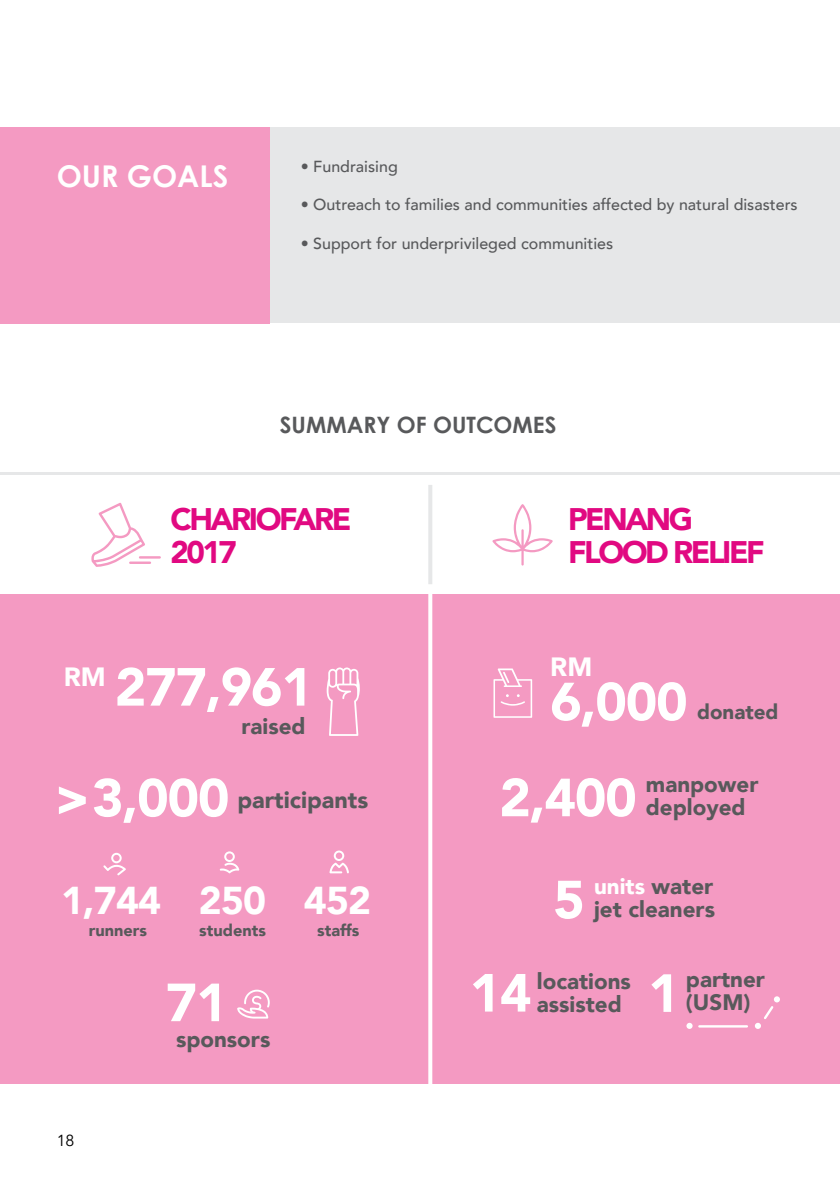
<style>
.page{position:relative;width:840px;height:1191px;background:#fff}
.page>*{position:absolute;margin:0;border:0;box-sizing:border-box;transform-origin:0 0}
.t1{font:900 53px/102px "Avenir";letter-spacing:-.02em;color:#fff;text-align:center}
.t2{font:900 38.8px "Avenir";letter-spacing:-.02em;color:#fff}
.t3{font:900 31.2px/33.4px "Avenir";letter-spacing:-.08em;color:#e10981}
.t4{font:700 30px "Century Gothic";color:#fff}
.t5{font:900 26.4px "Avenir";color:#fff}
.t6{font:900 23.4px "Avenir";color:#58595b}
.t7{font:700 22.6px "Century Gothic";color:#58595b}
.t8{font:900 22.4px/22.8px "Avenir";color:#58595b}
.t9{font:900 20.6px "Avenir";color:#58595b}
.t10{font:900 16.4px "Avenir";color:#58595b}
.t11{font:500 16px "Avenir";color:#58595b}
.t12{font:16px "Avenir";color:#000}
.s1{color:#fff}
</style>
<div class="page">
<div style="left:0;top:594px;width:839px;height:489px;background:#f49ac2"></div>
<div style="left:0;top:127px;width:839px;height:195px;background:#e6e7e8"></div>
<div style="left:0;top:127px;width:269px;height:196px;background:#f49ac2"></div>
<svg style="left:428px;top:594px;width:4px;height:490px;background:#fef7fa"></svg>
<hr style="left:428px;top:485px;width:4px;height:99px;background:#e6e7e8">
<hr style="left:0;top:473px;width:839px;height:2px;background:#e6e7e8">
<div style="left:686px;top:1022px;width:6px;height:7px;background:#fff;border-radius:50%"></div>
<svg style="left:326px;top:667px;width:33px;height:69px"></svg>
<svg style="left:219px;top:851px;width:20px;height:22px"></svg>
<svg style="left:329px;top:850px;width:20px;height:23px"></svg>
<svg style="left:103px;top:852px;width:23px;height:23px"></svg>
<svg style="left:237px;top:989px;width:32px;height:29px"></svg>
<svg style="left:493px;top:668px;width:39px;height:50px"></svg>
<svg style="left:91px;top:503px;width:54px;height:64px"></svg>
<hr style="left:129px;top:561px;width:22px;height:3px;background:#f49ac2">
<hr style="left:139px;top:556px;width:22px;height:2px;background:#f49ac2">
<svg style="left:492px;top:504px;width:60px;height:61px"></svg>
<hr style="left:699px;top:1025px;width:47px;height:2px;background:#fff">
<svg style="left:754px;top:1022px;width:6px;height:7px"></svg>
<svg style="left:764px;top:996px;width:15px;height:23px"></svg>
<h3 class="t4" style="left:57px;top:157px;width:173px">OUR GOALS</h3>
<p class="t11" style="left:300px;top:153px;width:98px">• Fundraising</p>
<p class="t11" style="left:300px;top:191px;width:498px">• Outreach to families and communities affected by natural disasters</p>
<p class="t11" style="left:300px;top:229px;width:314px">• Support for underprivileged communities</p>
<h3 class="t7" style="left:280px;top:410px;width:278px">SUMMARY OF OUTCOMES</h3>
<h3 class="t3" style="left:170px;top:501px;width:182px">CHARIOFARE<br>2017</h3>
<h3 class="t3" style="left:568px;top:501px;width:198px">PENANG<br>FLOOD RELIEF</h3>
<h3 class="t5" style="left:64px;top:654px;width:43px">RM</h3>
<h1 class="t1" style="left:115px;top:635px;width:199px">277,961</h1>
<h3 class="t8" style="left:241px;top:714px;width:66px">raised</h3>
<h3 class="t5" style="left:550px;top:644px;width:43px">RM</h3>
<h1 class="t1" style="left:550px;top:649px;width:139px">6,000</h1>
<p class="t9" style="left:696px;top:693px;width:83px">donated</p>
<h1 class="t1" style="left:55px;top:745px;width:176px">&gt;3,000</h1>
<h3 class="t6" style="left:237px;top:779px;width:132px">participants</h3>
<h2 class="t2" style="left:61px;top:867px;width:311px">1,744 250 452</h2>
<p class="t10" style="left:89px;top:916px;width:60px">runners</p>
<p class="t10" style="left:199px;top:916px;width:68px">students</p>
<p class="t10" style="left:317px;top:916px;width:44px">staffs</p>
<h1 class="t1" style="left:166px;top:950px;width:63px">71</h1>
<p class="t12" style="left:57px;top:1130px;width:19px">18</p>
<h3 class="t8" style="left:176px;top:1026px;width:96px">sponsors</h3>
<h1 class="t1" style="left:499px;top:745px;width:139px">2,400<br>5</h1>
<h3 class="t8" style="left:645px;top:772px;width:114px">manpower deployed</h3>
<h3 class="t8" style="left:593px;top:874px;width:122px"><span class="s1">units</span> water jet cleaners</h3>
<h3 class="t8" style="left:536px;top:969px;width:95px">locations assisted</h3>
<h3 class="t8" style="left:685px;top:967px;width:80px">partner (USM)</h3>
<h1 class="t1" style="left:469px;top:940px;width:63px">14</h1>
<h1 class="t1" style="left:647px;top:941px;width:33px">1</h1>
</div>
